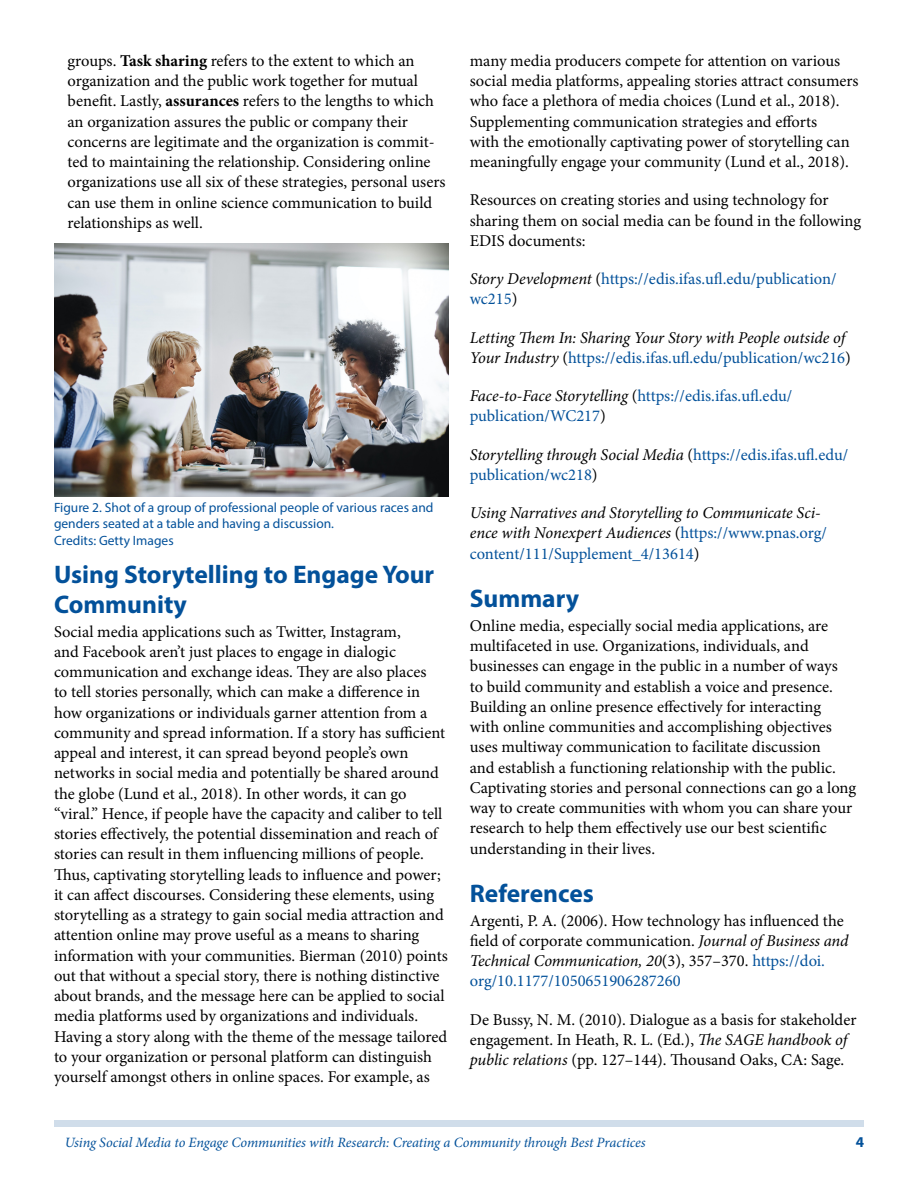
<style>
.page{position:relative;width:918px;height:1188px;background:#fff}
.page>*{position:absolute;margin:0;border:0;box-sizing:border-box;transform-origin:0 0}
.t1{font:700 25.5px/30.6px "Myriad Pro";color:#03519a}
.t2{font:16.5px/20.2px "Minion Pro";color:#000}
.t3{font:italic 16.5px/20.2px "Minion Pro";letter-spacing:-.01em;color:#000}
.t4{font:16.5px/20.2px "Minion Pro";color:#03519a}
.t5{font:700 15px "Myriad Pro";color:#03519a}
.t6{font:italic 14.25px "Minion Pro";letter-spacing:-.01em;color:#03519a}
.t7{font:13.5px/16.5px "Myriad Pro";color:#03519a}
.s1{font-weight:700}
.s2{font-style:italic;color:#000}
.s3{color:#000}
.s4{font-style:normal}
.s5{font-style:normal;color:#03519a}
.s6{font-style:italic}
.s7{color:#03519a}
</style>
<div class="page">
<div style="left:54px;top:1120px;width:810px;height:7px;background:#d0ddea"></div>
<img style="left:54px;top:243px;width:394px;height:253px">
<p class="t2" style="left:68px;top:51px;width:379px">groups. <span class="s1">Task sharing</span> refers to the extent to which an organization and the public work together for mutual benefit. Lastly, <span class="s1">assurances</span> refers to the lengths to which an organization assures the public or company their concerns are legitimate and the organization is commit&shy;ted to maintaining the relationship. Considering online organizations use all six of these strategies, personal users can use them in online science communication to build relationships as well.</p>
<p class="t7" style="left:54px;top:499px;width:381px">Figure 2. Shot of a group of professional people of various races and genders seated at a table and having a discussion.<br>Credits: Getty Images</p>
<h1 class="t1" style="left:54px;top:558px;width:382px">Using Storytelling to Engage Your<br>Community</h1>
<p class="t2" style="left:54px;top:621px;width:395px">Social media applications such as Twitter, Instagram,<br>and Facebook aren’t just places to engage in dialogic communication and exchange ideas. They are also places<br>to tell stories personally, which can make a difference in how organizations or individuals garner attention from a community and spread information. If a story has sufficient appeal and interest, it can spread beyond people’s own networks in social media and potentially be shared around the globe (Lund et al., 2018). In other words, it can go “viral.” Hence, if people have the capacity and caliber to tell stories effectively, the potential dissemination and reach of stories can result in them influencing millions of people.<br>Thus, captivating storytelling leads to influence and power; it can affect discourses. Considering these elements, using storytelling as a strategy to gain social media attraction and attention online may prove useful as a means to sharing information with your communities. Bierman (2010) points out that without a special story, there is nothing distinctive about brands, and the message here can be applied to social media platforms used by organizations and individuals.<br>Having a story along with the theme of the message tailored to your organization or personal platform can distinguish yourself amongst others in online spaces. For example, as</p>
<p class="t2" style="left:470px;top:51px;width:390px">many media producers compete for attention on various social media platforms, appealing stories attract consumers who face a plethora of media choices (Lund et al., 2018).<br>Supplementing communication strategies and efforts<br>with the emotionally captivating power of storytelling can meaningfully engage your community (Lund et al., 2018).</p>
<p class="t2" style="left:470px;top:190px;width:393px">Resources on creating stories and using technology for sharing them on social media can be found in the following<br>EDIS documents:</p>
<p class="t4" style="left:470px;top:269px;width:368px"><span class="s2">Story Development</span> <span class="s3">(</span>https://edis.ifas.ufl.edu/publication/ wc215<span class="s3">)</span></p>
<p class="t3" style="left:470px;top:327px;width:383px">Letting Them In: Sharing Your Story with People outside of<br>Your Industry <span class="s4">(</span><span class="s5">https://edis.ifas.ufl.edu/publication/wc216</span><span class="s4">)</span></p>
<p class="t4" style="left:470px;top:386px;width:324px"><span class="s2">Face-to-Face Storytelling</span> <span class="s3">(</span>https://edis.ifas.ufl.edu/ publication/WC217<span class="s3">)</span></p>
<p class="t4" style="left:470px;top:444px;width:380px"><span class="s2">Storytelling through Social Media</span> <span class="s3">(</span>https://edis.ifas.ufl.edu/ publication/wc218<span class="s3">)</span></p>
<p class="t3" style="left:470px;top:503px;width:359px">Using Narratives and Storytelling to Communicate Sci&shy;ence with Nonexpert Audiences <span class="s4">(</span><span class="s5">https://www.pnas.org/ content/111/Supplement_4/13614</span><span class="s4">)</span></p>
<h1 class="t1" style="left:470px;top:583px;width:111px">Summary</h1>
<p class="t2" style="left:470px;top:616px;width:388px">Online media, especially social media applications, are multifaceted in use. Organizations, individuals, and businesses can engage in the public in a number of ways<br>to build community and establish a voice and presence.<br>Building an online presence effectively for interacting<br>with online communities and accomplishing objectives uses multiway communication to facilitate discussion<br>and establish a functioning relationship with the public.<br>Captivating stories and personal connections can go a long way to create communities with whom you can share your research to help them effectively use our best scientific understanding in their lives.</p>
<h1 class="t1" style="left:470px;top:877px;width:126px">References</h1>
<p class="t2" style="left:470px;top:910px;width:380px">Argenti, P. A. (2006). How technology has influenced the field of corporate communication. <span class="s6">Journal of Business and Technical Communication, 20</span>(3), 357–370. <span class="s7">https://doi. org/10.1177/1050651906287260</span></p>
<p class="t2" style="left:470px;top:1009px;width:388px">De Bussy, N. M. (2010). Dialogue as a basis for stakeholder engagement. In Heath, R. L. (Ed.), <span class="s6">The SAGE handbook of public relations</span> (pp. 127–144). Thousand Oaks, CA: Sage.</p>
<p class="t6" style="left:65px;top:1133px;width:582px">Using Social Media to Engage Communities with Research: Creating a Community through Best Practices</p>
<p class="t5" style="left:856px;top:1133px;width:10px">4</p>
</div>
